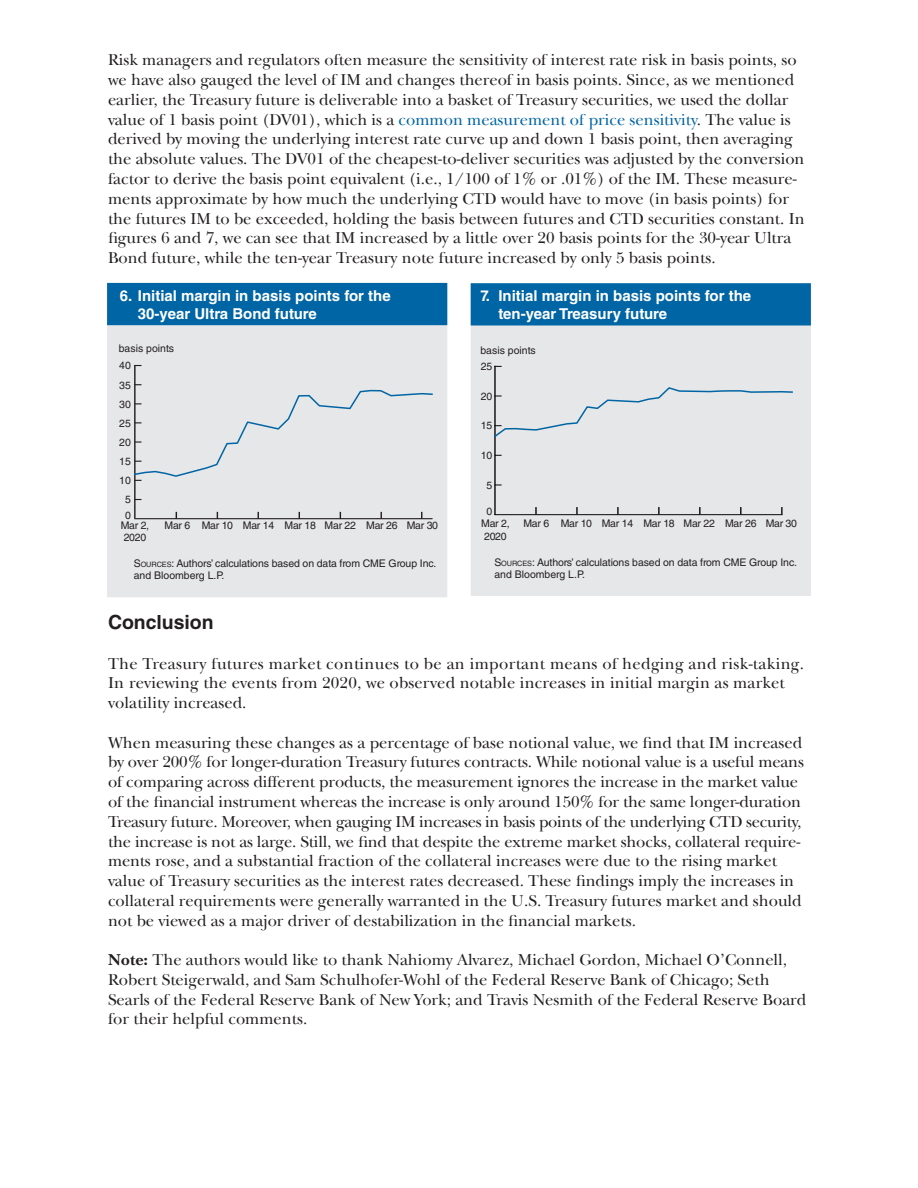
<style>
.page{position:relative;width:918px;height:1188px;background:#fff}
.page>*{position:absolute;margin:0;border:0;box-sizing:border-box;transform-origin:0 0}
.Subhead{font:700 19.5px "Helvetica LT Std";color:#231f20}
.CFL_body_text{font:16.5px/19.8px "New Baskerville Std";color:#231f20}
.figure_title{font:700 15px/18px "Helvetica LT Std";color:#fff}
.notes_and_sources{font:10.5px/12.6px "Helvetica LT Std";letter-spacing:-.01em;color:#231f20}
.s1{color:#0065a4}
.s2{font-style:inherit}
.s3{font-size:7.35px}
.s4{font-weight:700}
</style>
<div class="page">
<div style="left:107px;top:284px;width:340px;height:313px;background:#e6e7e9"></div>
<div style="left:108px;top:284px;width:339px;height:40px;background:#0065a4"></div>
<div style="left:107px;top:283px;width:340px;height:42px;border:2px solid #0065a4"></div>
<hr style="left:135px;top:518px;width:297px;height:1px;background:#231f20">
<hr style="left:134px;top:365px;width:2px;height:154px;background:#231f20">
<svg style="left:134px;top:384px;width:299px;height:97px"></svg>
<div style="left:471px;top:284px;width:340px;height:312px;background:#e6e7e9"></div>
<div style="left:471px;top:284px;width:339px;height:41px;background:#0065a4"></div>
<div style="left:471px;top:283px;width:340px;height:43px;border:2px solid #0065a4"></div>
<hr style="left:495px;top:514px;width:287px;height:1px;background:#231f20">
<hr style="left:494px;top:366px;width:2px;height:148px;background:#000">
<svg style="left:535px;top:508px;width:2px;height:6px"></svg>
<svg style="left:576px;top:508px;width:2px;height:6px"></svg>
<svg style="left:617px;top:508px;width:2px;height:6px"></svg>
<svg style="left:658px;top:508px;width:2px;height:6px"></svg>
<svg style="left:699px;top:508px;width:2px;height:6px"></svg>
<svg style="left:781px;top:508px;width:2px;height:6px"></svg>
<svg style="left:494px;top:386px;width:299px;height:52px"></svg>
<p class="CFL_body_text" style="left:108px;top:50px;width:698px">Risk managers and regulators often measure the sensitivity of interest rate risk in basis points, so we have also gauged the level of IM and changes thereof in basis points. Since, as we mentioned earlier, the Treasury future is deliverable into a basket of Treasury securities, we used the dollar value of 1 basis point (DV01), which is a <span class="s1">common measurement of price sensitivity</span>. The value is derived by moving the underlying interest rate curve up and down 1 basis point, then averaging the absolute values. The DV01 of the cheapest-to-deliver securities was adjusted by the conversion factor to derive the basis point equivalent (i.e., 1/100 of 1% or .01%) of the IM. These measure&shy;ments approximate by how much the underlying CTD would have to move (in basis points) for the futures IM to be exceeded, holding the basis between futures and CTD securities constant. In figures 6 and 7, we can see that IM increased by a little over 20 basis points for the 30-year Ultra Bond future, while the ten-year Treasury note future increased by only 5 basis points.</p>
<p class="figure_title" style="left:138px;top:287px;width:254px;text-indent:-18px">6. Initial margin in basis points for the<br>30-year Ultra Bond future</p>
<p class="notes_and_sources" style="left:119px;top:342px;width:57px">basis points</p>
<p class="figure_title" style="left:498px;top:287px;width:254px;text-indent:-18px">7. Initial margin in basis points for the ten-year Treasury future</p>
<p class="notes_and_sources" style="left:480px;top:344px;width:57px">basis points</p>
<p class="notes_and_sources" style="left:119px;top:359px;width:13px">40</p>
<p class="notes_and_sources" style="left:119px;top:379px;width:13px">35</p>
<p class="notes_and_sources" style="left:119px;top:398px;width:13px">30</p>
<p class="notes_and_sources" style="left:119px;top:417px;width:13px">25</p>
<p class="notes_and_sources" style="left:119px;top:436px;width:13px">20</p>
<p class="notes_and_sources" style="left:119px;top:455px;width:13px">15</p>
<p class="notes_and_sources" style="left:119px;top:474px;width:13px">10</p>
<p class="notes_and_sources" style="left:125px;top:493px;width:7px">5</p>
<p class="notes_and_sources" style="left:125px;top:509px;width:7px">0</p>
<p class="notes_and_sources" style="left:121px;top:519px;width:30px">Mar 2,<br>2020</p>
<p class="notes_and_sources" style="left:165px;top:519px;width:275px">Mar 6 Mar 10 Mar 14 Mar 18 Mar 22 Mar 26 Mar 30</p>
<p class="notes_and_sources" style="left:134px;top:557px;width:304px;line-height:12px"><span class="s2">S</span><span class="s3">OURCES</span><span class="s2">:</span> Authors’ calculations based on data from CME Group Inc. and Bloomberg L.P.</p>
<p class="notes_and_sources" style="left:481px;top:360px;width:13px">25</p>
<p class="notes_and_sources" style="left:481px;top:390px;width:13px">20</p>
<p class="notes_and_sources" style="left:481px;top:419px;width:13px">15</p>
<p class="notes_and_sources" style="left:481px;top:449px;width:13px">10</p>
<p class="notes_and_sources" style="left:487px;top:479px;width:7px">5</p>
<p class="notes_and_sources" style="left:487px;top:505px;width:7px">0</p>
<p class="notes_and_sources" style="left:481px;top:517px;width:30px">Mar 2,<br>2020</p>
<p class="notes_and_sources" style="left:523px;top:517px;width:275px">Mar 6 Mar 10 Mar 14 Mar 18 Mar 22 Mar 26 Mar 30</p>
<p class="notes_and_sources" style="left:494px;top:556px;width:304px;line-height:12px"><span class="s2">S</span><span class="s3">OURCES</span><span class="s2">:</span> Authors’ calculations based on data from CME Group Inc. and Bloomberg L.P.</p>
<h2 class="Subhead" style="left:108px;top:611px;width:107px">Conclusion</h2>
<p class="CFL_body_text" style="left:108px;top:654px;width:698px">The Treasury futures market continues to be an important means of hedging and risk-taking.<br>In reviewing the events from 2020, we observed notable increases in initial margin as market volatility increased.</p>
<p class="CFL_body_text" style="left:108px;top:732px;width:697px">When measuring these changes as a percentage of base notional value, we find that IM increased by over 200% for longer-duration Treasury futures contracts. While notional value is a useful means of comparing across different products, the measurement ignores the increase in the market value of the financial instrument whereas the increase is only around 150% for the same longer-duration Treasury future. Moreover, when gauging IM increases in basis points of the underlying CTD security, the increase is not as large. Still, we find that despite the extreme market shocks, collateral require&shy;ments rose, and a substantial fraction of the collateral increases were due to the rising market value of Treasury securities as the interest rates decreased. These findings imply the increases in collateral requirements were generally warranted in the U.S. Treasury futures market and should not be viewed as a major driver of destabilization in the financial markets.</p>
<p class="CFL_body_text" style="left:108px;top:950px;width:700px"><span class="s4">Note:</span> The authors would like to thank Nahiomy Alvarez, Michael Gordon, Michael O’Connell, Robert Steigerwald, and Sam Schulhofer-Wohl of the Federal Reserve Bank of Chicago; Seth Searls of the Federal Reserve Bank of New York; and Travis Nesmith of the Federal Reserve Board for their helpful comments.</p>
</div>
